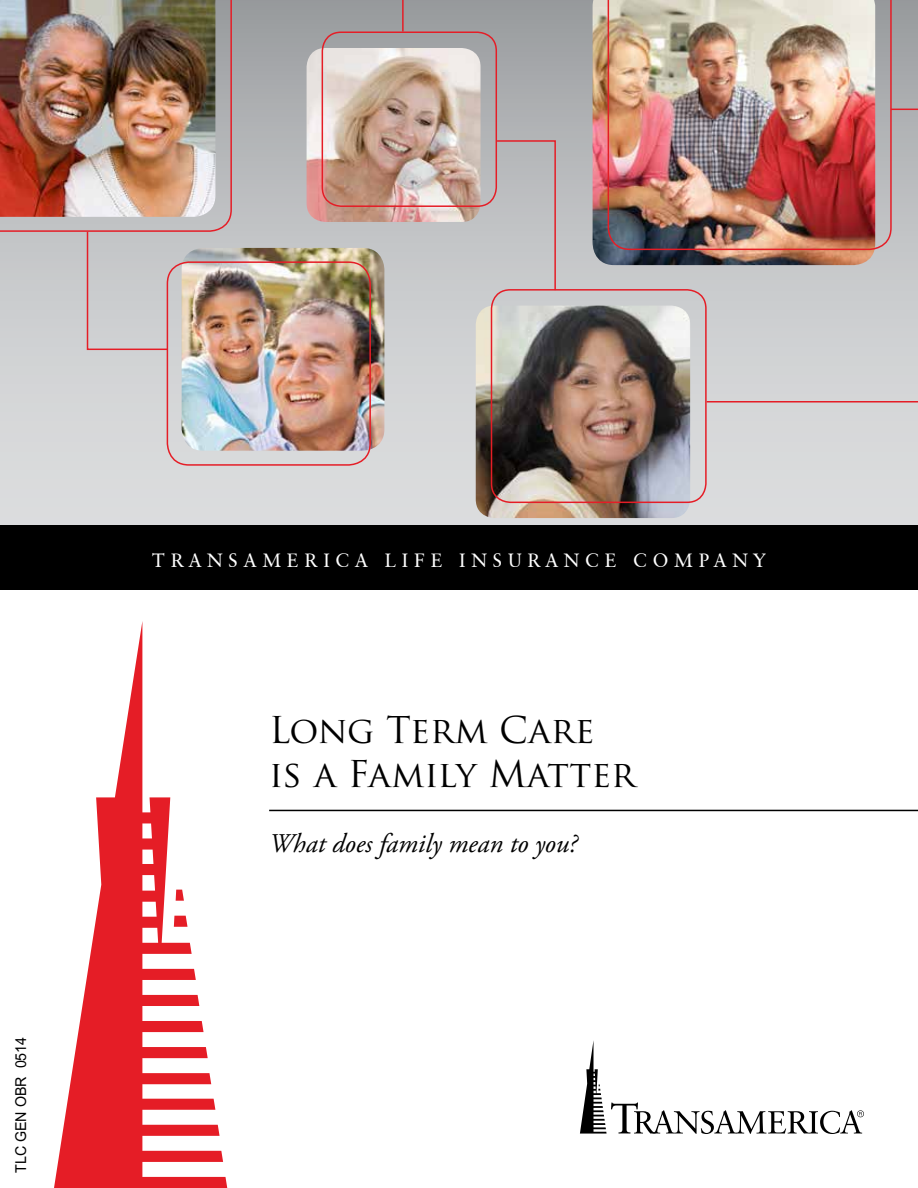
<style>
.page{position:relative;width:918px;height:1188px;background:#fff}
.page>*{position:absolute;margin:0;border:0;box-sizing:border-box;transform-origin:0 0}
.t1{font:36px/43.2px "Trajan Pro";color:#000}
.t2{font:italic 27px "Adobe Garamond Pro";color:#000}
.t3{font:19.2px "Classical Garamond BT";letter-spacing:.3em;color:#fff}
.t4{font:15px "Arial";color:#000;scale:.95 1}
</style>
<div class="page">
<svg style="left:580px;top:1040px;width:284px;height:94px"></svg>
<div style="left:0;top:0;width:918px;height:579px;background:linear-gradient(to bottom,#9fa1a4,#ebeced)"></div>
<svg style="left:54px;top:621px;width:173px;height:567px"></svg>
<svg style="left:174px;top:916px;width:14px;height:11px"></svg>
<svg style="left:176px;top:890px;width:8px;height:11px"></svg>
<hr style="left:269px;top:810px;width:649px;height:1px;background:#000">
<img style="left:476px;top:306px;width:214px;height:212px">
<img style="left:307px;top:48px;width:174px;height:174px">
<img style="left:182px;top:248px;width:202px;height:203px">
<img style="left:593px;top:0;width:282px;height:265px">
<div style="left:491px;top:289px;width:216px;height:214px;border:2px solid #e51d26;border-radius:19px"></div>
<div style="left:322px;top:32px;width:175px;height:175px;border:2px solid #e51d26;border-radius:19px"></div>
<div style="left:167px;top:261px;width:204px;height:205px;border:2px solid #e51d26;border-radius:22px"></div>
<img style="left:608px;top:0;width:284px;height:250px">
<img style="left:0;top:0;width:232px;height:232px">
<svg style="left:86px;top:230px;width:83px;height:121px;background:#cac1c4"></svg>
<svg style="left:496px;top:139px;width:61px;height:153px;background:#c0b8bb"></svg>
<hr style="left:402px;top:0;width:2px;height:32px;background:#e51d26">
<svg style="left:891px;top:109px;width:27px;height:1px"></svg>
<hr style="left:707px;top:401px;width:211px;height:2px;background:#e51d26">
<div style="left:0;top:525px;width:918px;height:65px;background:#000"></div>
<p class="t4" style="left:12px;top:1173px;width:145px;rotate:-90deg">TLC GEN OBR 0514</p>
<p class="t3" style="left:152px;top:548px;width:615px">TRANSAMERICA LIFE INSURANCE COMPANY</p>
<h1 class="t1" style="left:269px;top:708px;width:368px">Long Term Care is a Family Matter</h1>
<h2 class="t2" style="left:269px;top:827px;width:310px">What does family mean to you?</h2>
</div>
